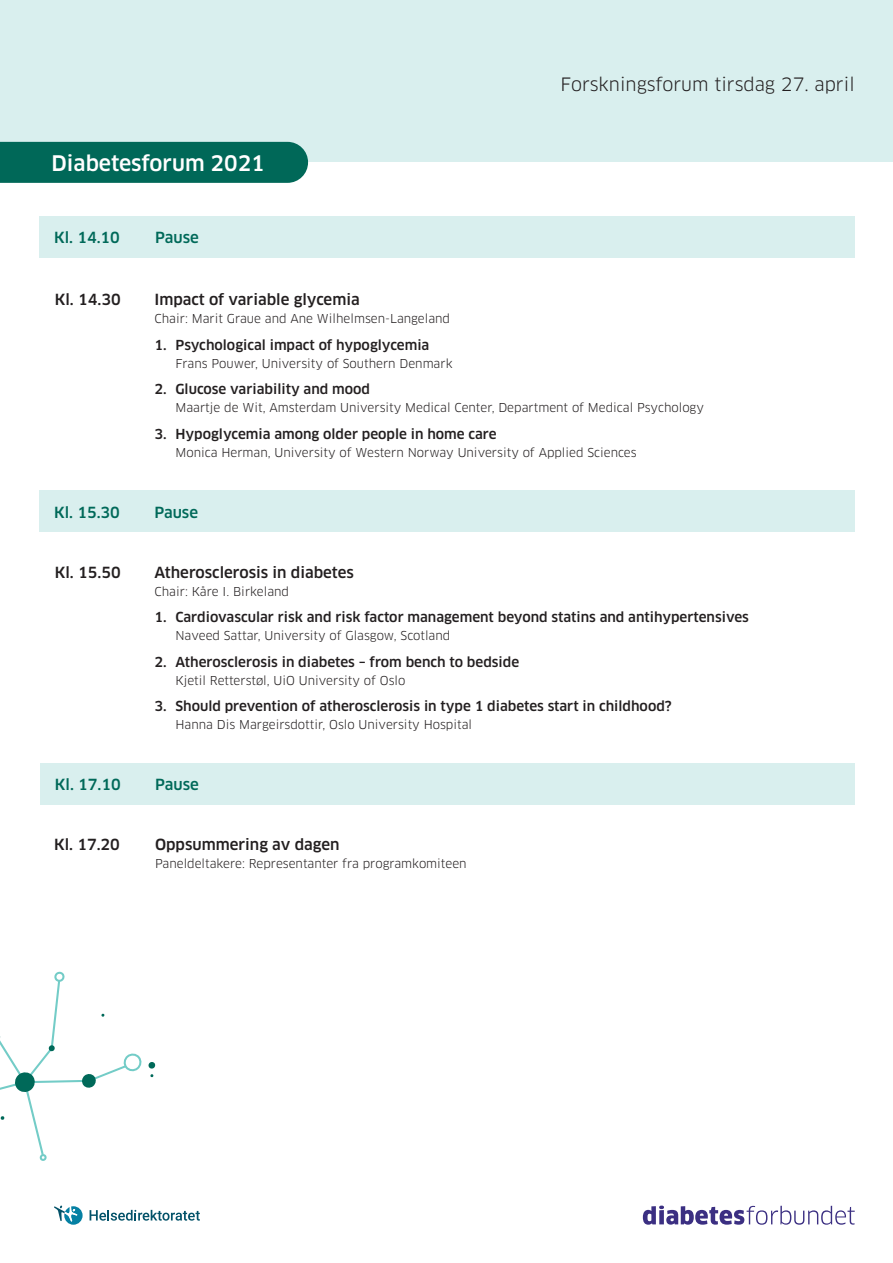
<style>
.page{position:relative;width:893px;height:1263px;background:#fff}
.page>*{position:absolute;margin:0;border:0;box-sizing:border-box;transform-origin:0 0}
.Tittel_dag_hvit{font:500 21px "Clan OT";color:#fff}
.t1{font:18px "Clan OT";color:#231f20}
.Tittel_hendelse_tema{font:500 15px "Clan OT";color:#231f20}
.Tittel_hendelse_tema-2{font:500 15px "Clan OT";color:#006959}
.Brødtekst{font:500 13.5px "Clan OT";color:#231f20}
.Brødtekst-2{font:12px "Clan OT";color:#231f20}
</style>
<div class="page">
<div style="left:40px;top:217px;width:815px;height:41px;background:#d9efee"></div>
<div style="left:40px;top:491px;width:815px;height:41px;background:#d9efee"></div>
<div style="left:40px;top:763px;width:815px;height:41px;background:#d9efee"></div>
<div style="left:0;top:0;width:893px;height:162px;background:#d9efee"></div>
<div style="left:0;top:142px;width:308px;height:41px;background:#006858"></div>
<svg style="left:0;top:971px;width:156px;height:190px"></svg>
<svg style="left:643px;top:1205px;width:212px;height:20px"></svg>
<svg style="left:54px;top:1205px;width:29px;height:20px"></svg>
<svg style="left:90px;top:1210px;width:110px;height:11px"></svg>
<p class="Tittel_dag_hvit" style="left:51px;top:151px;width:215px">Diabetesforum 2021</p>
<p class="Tittel_hendelse_tema-2" style="left:54px;top:229px;width:67px">Kl. 14.10</p>
<p class="Tittel_hendelse_tema-2" style="left:155px;top:229px;width:45px">Pause</p>
<p class="t1" style="left:561px;top:74px;width:296px">Forskningsforum tirsdag 27. april</p>
<p class="Tittel_hendelse_tema" style="left:55px;top:291px;width:67px">Kl. 14.30</p>
<p class="Tittel_hendelse_tema" style="left:154px;top:291px;width:207px">Impact of variable glycemia</p>
<p class="Brødtekst-2" style="left:154px;top:312px;width:297px">Chair: Marit Graue and Ane Wilhelmsen-Langeland</p>
<p class="Brødtekst" style="left:154px;top:337px;width:276px">1. Psychological impact of hypoglycemia</p>
<p class="Brødtekst-2" style="left:175px;top:356px;width:279px">Frans Pouwer, University of Southern Denmark</p>
<p class="Brødtekst" style="left:154px;top:381px;width:217px">2. Glucose variability and mood</p>
<p class="Brødtekst-2" style="left:175px;top:401px;width:530px">Maartje de Wit, Amsterdam University Medical Center, Department of Medical Psychology</p>
<p class="Brødtekst" style="left:154px;top:426px;width:344px">3. Hypoglycemia among older people in home care</p>
<p class="Brødtekst-2" style="left:175px;top:445px;width:463px">Monica Herman, University of Western Norway University of Applied Sciences</p>
<p class="Tittel_hendelse_tema-2" style="left:54px;top:504px;width:67px">Kl. 15.30</p>
<p class="Tittel_hendelse_tema-2" style="left:154px;top:504px;width:45px">Pause</p>
<p class="Tittel_hendelse_tema" style="left:55px;top:563px;width:67px">Kl. 15.50</p>
<p class="Tittel_hendelse_tema" style="left:154px;top:563px;width:201px">Atherosclerosis in diabetes</p>
<p class="Brødtekst-2" style="left:154px;top:584px;width:136px">Chair: Kåre I. Birkeland</p>
<p class="Brødtekst" style="left:154px;top:609px;width:596px">1. Cardiovascular risk and risk factor management beyond statins and antihypertensives</p>
<p class="Brødtekst-2" style="left:175px;top:628px;width:276px">Naveed Sattar, University of Glasgow, Scotland</p>
<p class="Brødtekst" style="left:154px;top:654px;width:366px">2. Atherosclerosis in diabetes – from bench to bedside</p>
<p class="Brødtekst-2" style="left:175px;top:673px;width:231px">Kjetil Retterstøl, UiO University of Oslo</p>
<p class="Brødtekst" style="left:154px;top:698px;width:519px">3. Should prevention of atherosclerosis in type 1 diabetes start in childhood?</p>
<p class="Brødtekst-2" style="left:175px;top:717px;width:298px">Hanna Dis Margeirsdottir, Oslo University Hospital</p>
<p class="Tittel_hendelse_tema-2" style="left:55px;top:775px;width:67px">Kl. 17.10</p>
<p class="Tittel_hendelse_tema-2" style="left:155px;top:775px;width:45px">Pause</p>
<p class="Tittel_hendelse_tema" style="left:54px;top:836px;width:67px">Kl. 17.20</p>
<p class="Tittel_hendelse_tema" style="left:155px;top:836px;width:186px">Oppsummering av dagen</p>
<p class="Brødtekst-2" style="left:155px;top:856px;width:313px">Paneldeltakere: Representanter fra programkomiteen</p>
</div>
